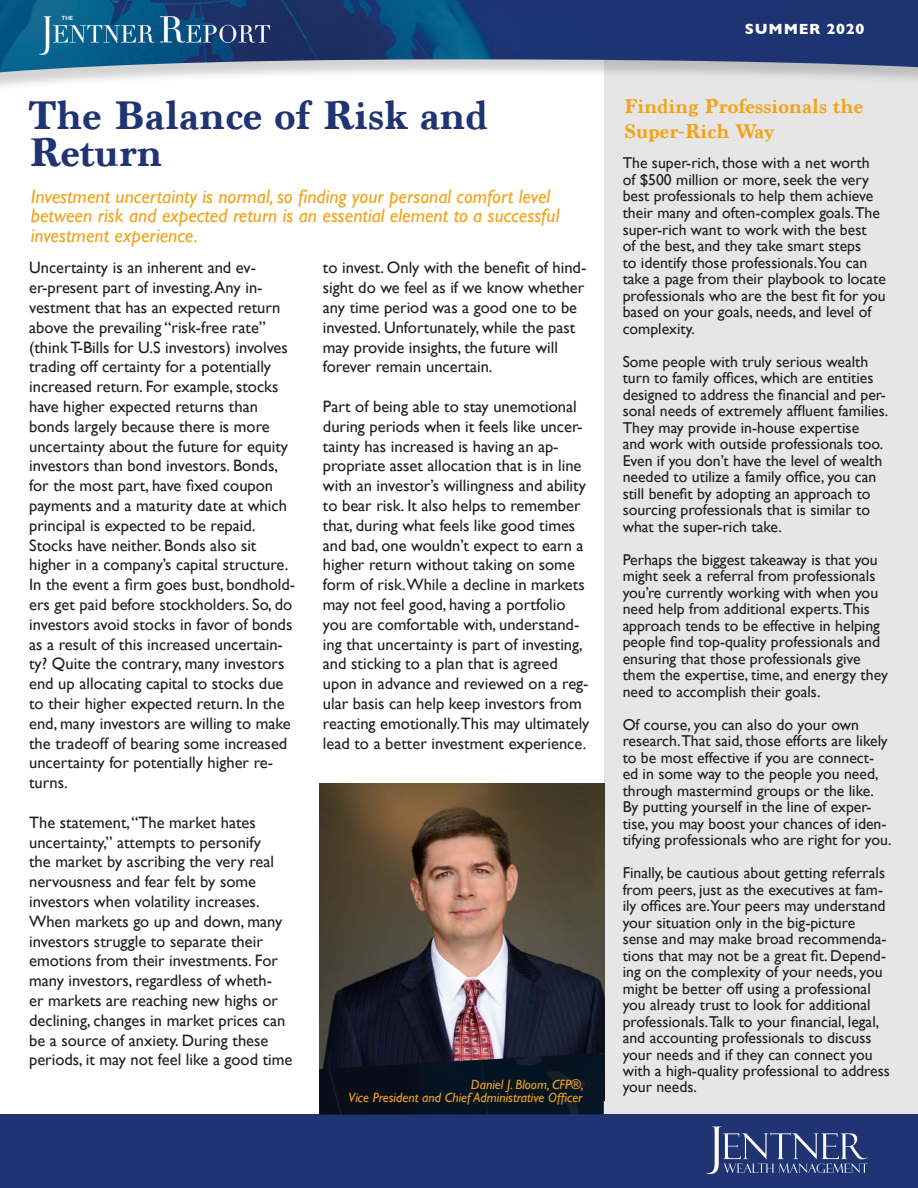
<style>
.page{position:relative;width:918px;height:1188px;background:#fff}
.page>*{position:absolute;margin:0;border:0;box-sizing:border-box;transform-origin:0 0}
.t1{font:700 42px/37.2px "Marion";color:#203473}
.t2{font:700 21px/25.2px "Marion";color:#f2a319}
.t3{font:italic 19.5px/19.5px "Gill Sans";color:#f2a319}
.t4{font:16.5px/19.8px "Gill Sans";color:#231f20}
.t5{font:15.75px/16.5px "Gill Sans";color:#231f20}
.t6{font:700 15px "Gill Sans";letter-spacing:.05em;color:#fff}
.t7{font:italic 13.5px "Gill Sans";color:#f2a319}
.t8{font:600 6px "Gill Sans";color:#fff}
</style>
<div class="page">
<div style="left:604px;top:0;width:314px;height:1188px;background:#e6e6e6"></div>
<div style="left:0;top:0;width:918px;height:94px;background:#231f20;opacity:.2"></div>
<img style="left:0;top:0;width:918px;height:72px">
<svg style="left:39px;top:16px;width:231px;height:39px;background:#2c668f"></svg>
<div style="left:0;top:1115px;width:918px;height:73px;background:#203473"></div>
<svg style="left:706px;top:1127px;width:162px;height:47px"></svg>
<img style="left:319px;top:783px;width:285px;height:270px">
<img style="left:319px;top:1053px;width:285px;height:62px">
<p class="t8" style="left:61px;top:15px;width:14px">THE</p>
<p class="t1" style="left:29px;top:97px;width:460px">The Balance of Risk and<br>Return</p>
<p class="t3" style="left:31px;top:186px;width:530px">Investment uncertainty is normal, so finding your personal comfort level between risk and expected return is an essential element to a successful investment experience.</p>
<p class="t4" style="left:29px;top:258px;width:268px">Uncertainty is an inherent and ev&shy;er-present part of investing. Any in&shy;vestment that has an expected return above the prevailing “risk-free rate” (think T-Bills for U.S investors) involves trading off certainty for a potentially increased return. For example, stocks have higher expected returns than bonds largely because there is more uncertainty about the future for equity investors than bond investors. Bonds, for the most part, have fixed coupon payments and a maturity date at which principal is expected to be repaid.<br>Stocks have neither. Bonds also sit higher in a company’s capital structure.<br>In the event a firm goes bust, bondhold&shy;ers get paid before stockholders. So, do investors avoid stocks in favor of bonds as a result of this increased uncertain&shy;ty? Quite the contrary, many investors end up allocating capital to stocks due to their higher expected return. In the end, many investors are willing to make the tradeoff of bearing some increased uncertainty for potentially higher re&shy;turns.</p>
<p class="t4" style="left:29px;top:812px;width:265px">The statement, “The market hates uncertainty,” attempts to personify<br>the market by ascribing the very real nervousness and fear felt by some investors when volatility increases.<br>When markets go up and down, many investors struggle to separate their emotions from their investments. For many investors, regardless of wheth-<br>er markets are reaching new highs or declining, changes in market prices can be a source of anxiety. During these periods, it may not feel like a good time</p>
<p class="t4" style="left:323px;top:258px;width:265px">to invest. Only with the benefit of hind&shy;sight do we feel as if we know whether any time period was a good one to be invested. Unfortunately, while the past may provide insights, the future will forever remain uncertain.</p>
<p class="t4" style="left:323px;top:396px;width:268px">Part of being able to stay unemotional during periods when it feels like uncer&shy;tainty has increased is having an ap&shy;propriate asset allocation that is in line with an investor’s willingness and ability to bear risk. It also helps to remember that, during what feels like good times and bad, one wouldn’t expect to earn a higher return without taking on some form of risk.While a decline in markets may not feel good, having a portfolio you are comfortable with, understand&shy;ing that uncertainty is part of investing, and sticking to a plan that is agreed upon in advance and reviewed on a reg&shy;ular basis can help keep investors from reacting emotionally.This may ultimately lead to a better investment experience.</p>
<p class="t7" style="left:471px;top:1076px;width:114px">Daniel J. Bloom, CFP®,</p>
<p class="t7" style="left:348px;top:1090px;width:236px">Vice President and Chief Administrative Officer</p>
<p class="t6" style="left:745px;top:17px;width:121px">SUMMER 2020</p>
<p class="t2" style="left:624px;top:93px;width:241px">Finding Professionals the<br>Super-Rich Way</p>
<p class="t5" style="left:623px;top:155px;width:265px">The super-rich, those with a net worth of $500 million or more, seek the very best professionals to help them achieve their many and often-complex goals.The super-rich want to work with the best<br>of the best, and they take smart steps<br>to identify those professionals.You can take a page from their playbook to locate professionals who are the best fit for you based on your goals, needs, and level of complexity.</p>
<p class="t5" style="left:623px;top:353px;width:267px">Some people with truly serious wealth turn to family offices, which are entities designed to address the financial and per&shy;sonal needs of extremely affluent families.<br>They may provide in-house expertise<br>and work with outside professionals too.<br>Even if you don’t have the level of wealth needed to utilize a family office, you can still benefit by adopting an approach to sourcing professionals that is similar to what the super-rich take.</p>
<p class="t5" style="left:623px;top:551px;width:267px">Perhaps the biggest takeaway is that you might seek a referral from professionals you’re currently working with when you need help from additional experts.This approach tends to be effective in helping people find top-quality professionals and ensuring that those professionals give them the expertise, time, and energy they need to accomplish their goals.</p>
<p class="t5" style="left:623px;top:716px;width:270px">Of course, you can also do your own research.That said, those efforts are likely to be most effective if you are connect&shy;ed in some way to the people you need, through mastermind groups or the like.<br>By putting yourself in the line of exper&shy;tise, you may boost your chances of iden&shy;tifying professionals who are right for you.</p>
<p class="t5" style="left:623px;top:864px;width:269px">Finally, be cautious about getting referrals from peers, just as the executives at fam&shy;ily offices are.Your peers may understand your situation only in the big-picture sense and may make broad recommenda&shy;tions that may not be a great fit. Depend&shy;ing on the complexity of your needs, you might be better off using a professional you already trust to look for additional professionals.Talk to your financial, legal, and accounting professionals to discuss your needs and if they can connect you with a high-quality professional to address your needs.</p>
</div>
